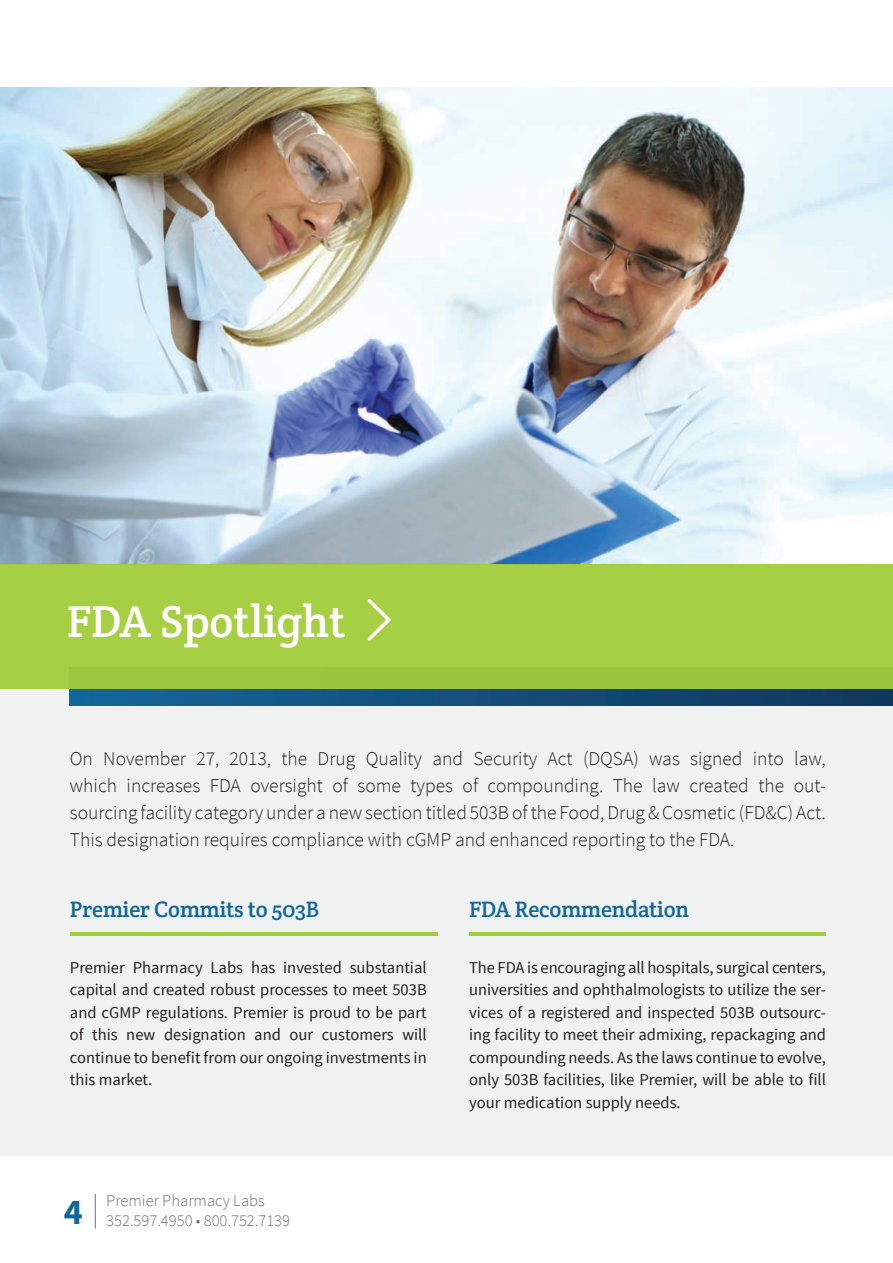
<style>
.page{position:relative;width:893px;height:1263px;background:#fff}
.page>*{position:absolute;margin:0;border:0;box-sizing:border-box;transform-origin:0 0}
.heading_white_font{font:45px "Crete Round";color:#fff}
.t1{font:22.5px "Crete Round";letter-spacing:-.01em;color:#11679a}
.heading_2{font:300 19.5px/27px "Source Sans Pro";color:#231f20;text-align:justify}
.t2{font:16.5px/22.5px "Source Sans Pro";color:#231f20;text-align:justify}
.t3{font:300 16.5px/19.8px "Source Sans Pro";color:#717275}
.s1{font-weight:700;font-size:36px;color:#11679a}
</style>
<div class="page">
<hr style="left:95px;top:1194px;width:1px;height:34px;background:#717275">
<div style="left:0;top:690px;width:893px;height:466px;background:#f0f1f1"></div>
<img style="left:0;top:87px;width:893px;height:478px">
<div style="left:70px;top:668px;width:823px;height:38px;background:linear-gradient(to right,#156699,#11365c)"></div>
<div style="left:0;top:565px;width:893px;height:124px;background:#a7cf43"></div>
<svg style="left:367px;top:599px;width:24px;height:42px"></svg>
<hr style="left:70px;top:932px;width:367px;height:4px;background:#a3cd39">
<hr style="left:469px;top:932px;width:357px;height:4px;background:#a3cd39">
<p class="heading_white_font" style="left:67px;top:592px;width:280px">FDA Spotlight</p>
<p class="heading_2" style="left:70px;top:745px;width:758px">On November 27, 2013, the Drug Quality and Security Act (DQSA) was signed into law, which increases FDA oversight of some types of compounding. The law created the out&shy;sourcing facility category under a new section titled 503B of the Food, Drug &amp; Cosmetic (FD&amp;C) Act.<br>This designation requires compliance with cGMP and enhanced reporting to the FDA.</p>
<p class="t1" style="left:70px;top:894px;width:251px">Premier Commits to 503B</p>
<p class="t2" style="left:70px;top:956px;width:358px">Premier Pharmacy Labs has invested substantial capital and created robust processes to meet 503B and cGMP regulations. Premier is proud to be part of this new designation and our customers will continue to benefit from our ongoing investments in this market.</p>
<p class="t3" style="left:64px;top:1191px;width:228px;text-indent:43px">Premier Pharmacy Labs<br><span class="s1">4</span> 352.597.4950 • 800.752.7139</p>
<p class="t1" style="left:469px;top:894px;width:221px">FDA Recommendation</p>
<p class="t2" style="left:469px;top:956px;width:358px">The FDA is encouraging all hospitals, surgical centers, universities and ophthalmologists to utilize the ser&shy;vices of a registered and inspected 503B outsourc&shy;ing facility to meet their admixing, repackaging and compounding needs. As the laws continue to evolve, only 503B facilities, like Premier, will be able to fill your medication supply needs.</p>
</div>
